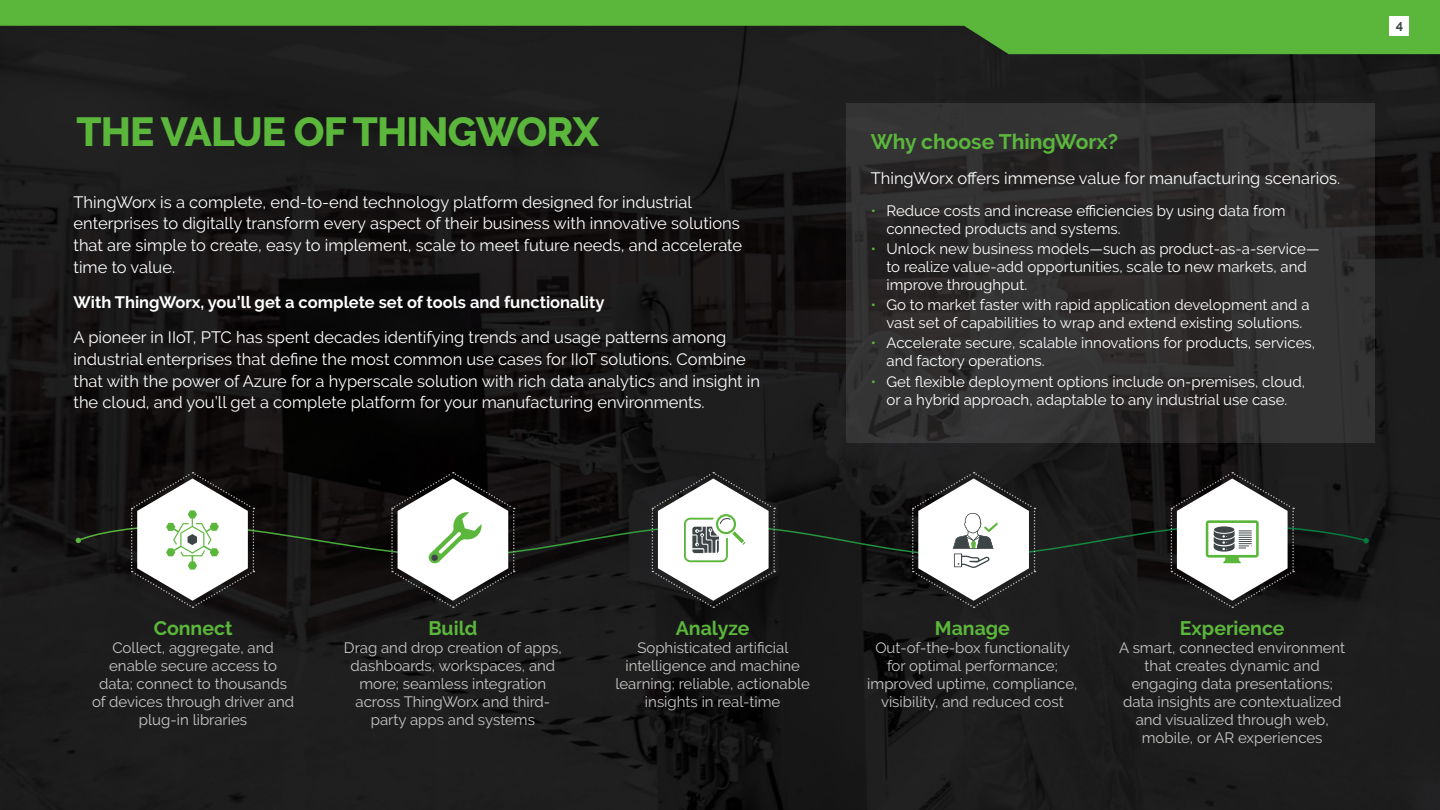
<style>
.page{position:relative;width:1440px;height:810px;background:#fff}
.page>*{position:absolute;margin:0;border:0;box-sizing:border-box;transform-origin:0 0}
.t1{font:800 40.5px "PTC Raleway";letter-spacing:-.02em;color:#5bb73b}
.t2{font:700 21px "PTC Raleway";color:#5bb73b}
.t3{font:700 19.5px "PTC Raleway";color:#5bb73b}
.t4{font:16.5px/21.8px "PTC Raleway";color:#fff}
.t5{font:700 16.5px "PTC Raleway";color:#fff}
.t6{font:15px/18px "PTC Raleway";color:#c8c9c7;text-align:center}
.t7{font:15px/18px "PTC Raleway";color:#fff}
.t8{font:700 12.75px "PTC Raleway";color:#3d4647}
.s1{color:#5bb73b}
</style>
<div class="page">
<img style="left:0;top:54px;width:1440px;height:756px">
<svg style="left:846px;top:103px;width:528px;height:339px;background:#2f2e2e"></svg>
<svg style="left:0;top:0;width:1440px;height:54px;background:#457f30"></svg>
<div style="left:1390px;top:16px;width:19px;height:20px;background:#fff"></div>
<svg style="left:76px;top:471px;width:1293px;height:138px"></svg>
<h1 class="t1" style="left:76px;top:109px;width:524px">THE VALUE OF THINGWORX</h1>
<p class="t4" style="left:74px;top:191px;width:670px">ThingWorx is a complete, end-to-end technology platform designed for industrial enterprises to digitally transform every aspect of their business with innovative solutions that are simple to create, easy to implement, scale to meet future needs, and accelerate time to value.</p>
<p class="t5" style="left:74px;top:293px;width:533px">With ThingWorx, you’ll get a complete set of tools and functionality</p>
<p class="t4" style="left:74px;top:327px;width:688px">A pioneer in IIoT, PTC has spent decades identifying trends and usage patterns among industrial enterprises that define the most common use cases for IIoT solutions. Combine that with the power of Azure for a hyperscale solution with rich data analytics and insight in the cloud, and you’ll get a complete platform for your manufacturing environments.</p>
<p class="t2" style="left:871px;top:130px;width:249px">Why choose ThingWorx?</p>
<p class="t4" style="left:871px;top:167px;width:471px">ThingWorx offers immense value for manufacturing scenarios.</p>
<p class="t7" style="left:886px;top:201px;width:401px;text-indent:-16px"><span class="s1">•</span> Reduce costs and increase efficiencies by using data from connected products and systems.</p>
<p class="t7" style="left:886px;top:240px;width:435px;text-indent:-16px"><span class="s1">•</span> Unlock new business models—such as product-as-a-service— to realize value-add opportunities, scale to new markets, and improve throughput.</p>
<p class="t7" style="left:871px;top:296px;width:440px;text-align:center"><span class="s1">•</span> Go to market faster with rapid application development and a vast set of capabilities to wrap and extend existing solutions.</p>
<p class="t7" style="left:886px;top:334px;width:430px;text-indent:-16px"><span class="s1">•</span> Accelerate secure, scalable innovations for products, services, and factory operations.</p>
<p class="t7" style="left:871px;top:372px;width:436px;text-align:center"><span class="s1">•</span> Get flexible deployment options include on-premises, cloud, or a hybrid approach, adaptable to any industrial use case.</p>
<p class="t8" style="left:1396px;top:20px;width:9px">4</p>
<p class="t3" style="left:154px;top:617px;width:80px">Connect</p>
<p class="t6" style="left:92px;top:639px;width:204px">Collect, aggregate, and enable secure access to data; connect to thousands of devices through driver and plug-in libraries</p>
<p class="t3" style="left:428px;top:617px;width:51px">Build</p>
<p class="t6" style="left:344px;top:639px;width:219px">Drag and drop creation of apps, dashboards, workspaces, and more; seamless integration across ThingWorx and third&shy;party apps and systems</p>
<p class="t3" style="left:676px;top:617px;width:75px">Analyze</p>
<p class="t6" style="left:615px;top:639px;width:196px">Sophisticated artificial intelligence and machine learning; reliable, actionable insights in real-time</p>
<p class="t3" style="left:935px;top:617px;width:76px">Manage</p>
<p class="t6" style="left:867px;top:639px;width:212px">Out-of-the-box functionality for optimal performance; improved uptime, compliance, visibility, and reduced cost</p>
<p class="t3" style="left:1180px;top:617px;width:106px">Experience</p>
<p class="t6" style="left:1119px;top:639px;width:228px">A smart, connected environment that creates dynamic and engaging data presentations; data insights are contextualized and visualized through web, mobile, or AR experiences</p>
</div>
